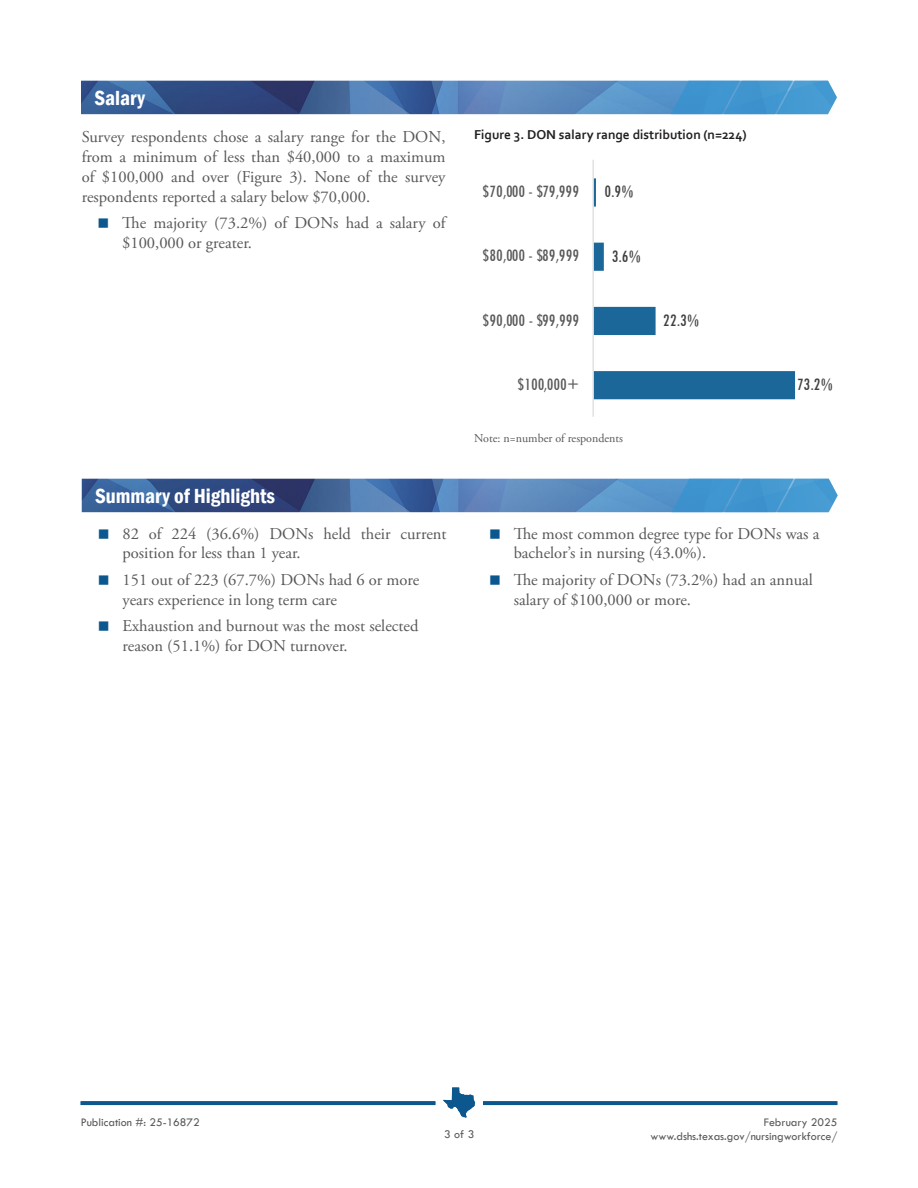
<style>
.page{position:relative;width:918px;height:1188px;background:#fff}
.page>*{position:absolute;margin:0;border:0;box-sizing:border-box;transform-origin:0 0}
.t1{font:600 condensed 21px "Franklin Gothic";color:#fff}
.t2{font:condensed 18px "Tw Cen";letter-spacing:.01em;color:#595959}
.t3{font:condensed 18px "Tw Cen";color:#404040}
.t4{font:16.5px/19.8px "Adobe Garamond Pro";color:#57585a}
.t5{font:700 13.5px "Corbel";color:#231f20}
.t6{font:12px "Tw Cen";color:#57585a}
.t7{font:12px "Adobe Garamond Pro";color:#57585a}
</style>
<div class="page">
<svg style="left:81px;top:1101px;width:354px;height:4px"></svg>
<svg style="left:483px;top:1101px;width:354px;height:4px"></svg>
<svg style="left:443px;top:1087px;width:32px;height:31px"></svg>
<img style="left:81px;top:81px;width:590px;height:33px">
<svg style="left:671px;top:81px;width:166px;height:33px"></svg>
<img style="left:82px;top:479px;width:589px;height:33px">
<svg style="left:671px;top:479px;width:167px;height:33px"></svg>
<svg style="left:594px;top:178px;width:201px;height:221px"></svg>
<hr style="left:593px;top:160px;width:1px;height:257px;background:#dad9d8">
<h3 class="t1" style="left:94px;top:84px;width:52px">Salary</h3>
<p class="t4" style="left:82px;top:128px;width:365px;text-align:justify">Survey respondents chose a salary range for the DON, from a minimum of less than $40,000 to a maximum of $100,000 and over (Figure 3). None of the survey respondents reported a salary below $70,000.</p>
<p class="t4" style="left:122px;top:214px;width:325px">The majority (73.2%) of DONs had a salary of $100,000 or greater.</p>
<h3 class="t1" style="left:95px;top:482px;width:181px">Summary of Highlights</h3>
<p class="t4" style="left:123px;top:524px;width:326px">82 of 224 (36.6%) DONs held their current position for less than 1 year.</p>
<p class="t4" style="left:123px;top:570px;width:298px">151 out of 223 (67.7%) DONs had 6 or more years experience in long term care</p>
<p class="t4" style="left:123px;top:617px;width:297px">Exhaustion and burnout was the most selected reason (51.1%) for DON turnover.</p>
<p class="t5" style="left:474px;top:126px;width:274px">Figure 3. DON salary range distribution (n=224)</p>
<p class="t2" style="left:483px;top:181px;width:98px">$70,000 - $79,999</p>
<p class="t2" style="left:483px;top:245px;width:98px">$80,000 - $89,999</p>
<p class="t2" style="left:483px;top:309px;width:98px">$90,000 - $99,999</p>
<p class="t2" style="left:518px;top:373px;width:63px">$100,000+</p>
<p class="t3" style="left:604px;top:181px;width:31px">0.9%</p>
<p class="t3" style="left:612px;top:245px;width:31px">3.6%</p>
<p class="t7" style="left:474px;top:431px;width:150px">Note: n=number of respondents</p>
<p class="t3" style="left:663px;top:309px;width:37px">22.3%</p>
<p class="t3" style="left:797px;top:374px;width:37px">73.2%</p>
<p class="t4" style="left:514px;top:524px;width:307px">The most common degree type for DONs was a bachelor’s in nursing (43.0%).</p>
<p class="t4" style="left:514px;top:570px;width:301px">The majority of DONs (73.2%) had an annual salary of $100,000 or more.</p>
<p class="t6" style="left:81px;top:1115px;width:121px">Publication #: 25-16872</p>
<p class="t6" style="left:764px;top:1115px;width:75px">February 2025</p>
<p class="t6" style="left:444px;top:1127px;width:32px">3 of 3</p>
<p class="t6" style="left:650px;top:1129px;width:188px">www.dshs.texas.gov/nursingworkforce/</p>
</div>
